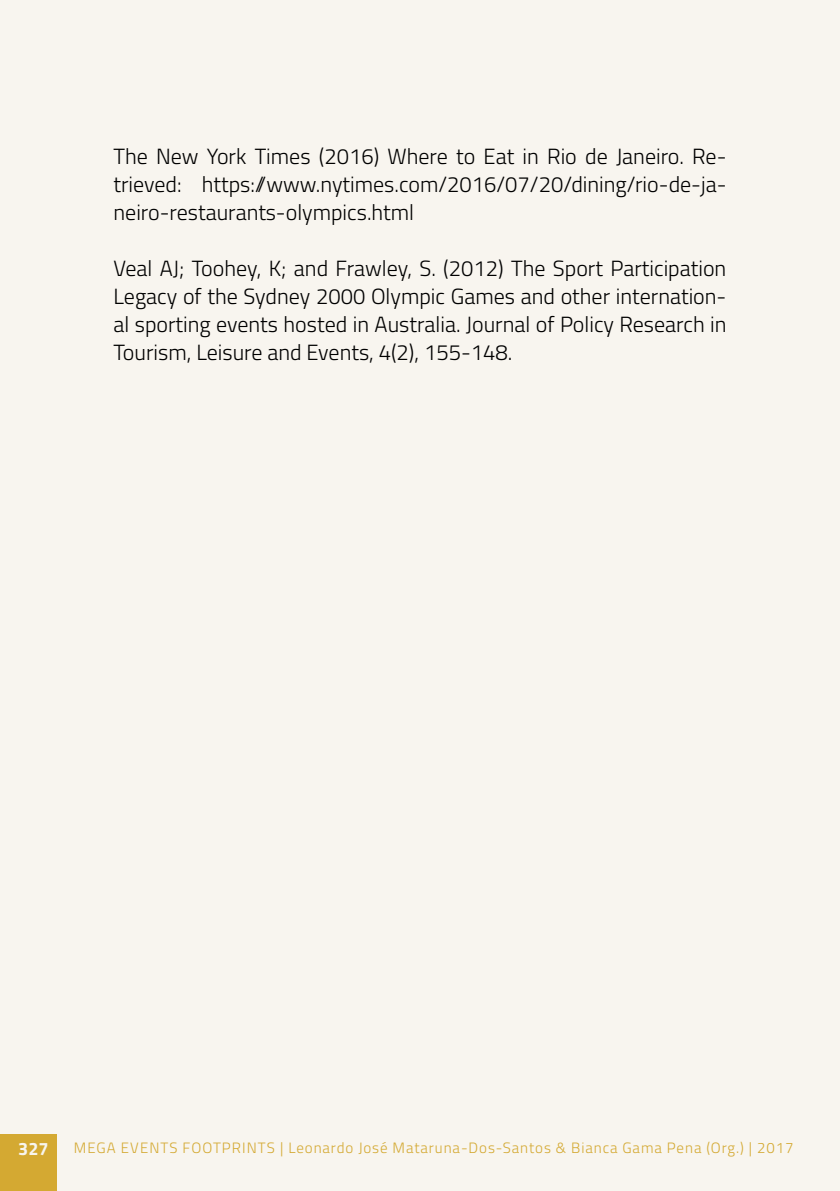
<style>
.page{position:relative;width:840px;height:1191px;background:#fff}
.page>*{position:absolute;margin:0;border:0;box-sizing:border-box;transform-origin:0 0}
.t1{font:300 22px/28px "Titillium";color:#000;text-align:justify}
.t2{font:700 18px "Titillium";color:#f8f5ef}
.t3{font:300 15px "Titillium";letter-spacing:.06em;color:#d4a932}
</style>
<div class="page">
<div style="left:0;top:0;width:839px;height:1191px;background:#f8f5ef"></div>
<div style="left:0;top:1134px;width:57px;height:57px;background:#d4a932"></div>
<p class="t1" style="left:113px;top:141px;width:614px">The New York Times (2016) Where to Eat in Rio de Janeiro. Re&shy;trieved: https://www.nytimes.com/2016/07/20/dining/rio-de-ja&shy;neiro-restaurants-olympics.html</p>
<p class="t1" style="left:113px;top:253px;width:614px">Veal AJ; Toohey, K; and Frawley, S. (2012) The Sport Participation Legacy of the Sydney 2000 Olympic Games and other internation&shy;al sporting events hosted in Australia. Journal of Policy Research in Tourism, Leisure and Events, 4(2), 155-148.</p>
<p class="t2" style="left:18px;top:1135px;width:32px">327</p>
<p class="t3" style="left:74px;top:1137px;width:720px">MEGA EVENTS FOOTPRINTS | Leonardo José Mataruna-Dos-Santos &amp; Bianca Gama Pena (Org.) | 2017</p>
</div>
